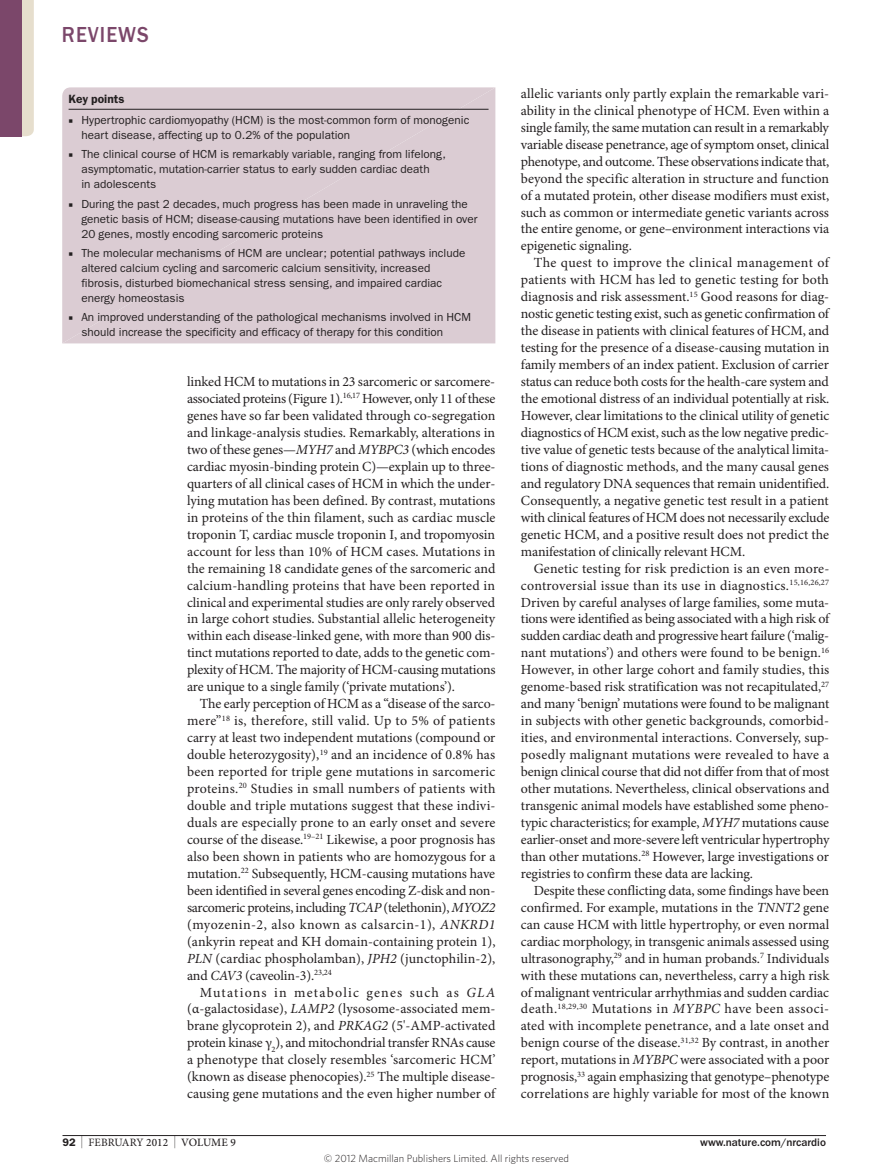
<style>
.page{position:relative;width:893px;height:1174px;background:#fff}
.page>*{position:absolute;margin:0;border:0;box-sizing:border-box;transform-origin:0 0}
.t1{font:500 22.5px "ITC Franklin Gothic Std";letter-spacing:.05em;color:#7b476a;scale:.9 1}
.Body_text{font:13.95px/17px "Minion Pro";letter-spacing:-.005em;color:#231f20;text-align:justify}
.Body_first{font:13.95px/17px "Minion Pro";letter-spacing:-.015em;color:#231f20;text-align:justify}
.Box_title{font:600 12px "ITC Franklin Gothic Std";color:#231f20}
.Box_body_bullet{font:11.7px/15px "ITC Franklin Gothic Std";color:#231f20}
.t2{font:500 11.25px "Minion Pro";letter-spacing:.005em;color:#231f20}
.t3{font:500 11.25px "ITC Franklin Gothic Std";color:#231f20}
.t4{font:300 10.5px "Whitney";color:#231f20}
.s1{font-family:"Minion Pro"}
.s2{font-style:italic}
.s3{font-family:"ITC Franklin Gothic Std";font-weight:600;font-size:10.95px}
.s4{font-size:12.9px}
.s5{font-weight:400}
</style>
<div class="page">
<hr style="left:63px;top:1135px;width:763px;height:1px;background:#231f20">
<div style="left:62px;top:87px;width:433px;height:256px;background:#dbccd3"></div>
<hr style="left:69px;top:109px;width:420px;height:1px;background:#231f20">
<div style="left:22px;top:0;width:12px;height:136px;background:#e6decd"></div>
<div style="left:0;top:0;width:22px;height:136px;background:#7b476a"></div>
<p class="t1" style="left:62px;top:22px;width:98px">REVIEWS</p>
<p class="Box_title" style="left:69px;top:91px;width:57px">Key points</p>
<p class="Box_body_bullet" style="left:81px;top:113px;width:389px;text-indent:-13px"><span class="s1">■</span> Hypertrophic cardiomyopathy (HCM) is the most-common form of monogenic heart disease, affecting up to 0.2% of the population</p>
<p class="Box_body_bullet" style="left:81px;top:147px;width:366px;text-indent:-13px"><span class="s1">■</span> The clinical course of HCM is remarkably variable, ranging from lifelong, asymptomatic, mutation-carrier status to early sudden cardiac death<br>in adolescents</p>
<p class="Box_body_bullet" style="left:81px;top:196px;width:398px;text-indent:-13px"><span class="s1">■</span> During the past 2 decades, much progress has been made in unraveling the genetic basis of HCM; disease-causing mutations have been identified in over<br>20 genes, mostly encoding sarcomeric proteins</p>
<p class="Box_body_bullet" style="left:81px;top:245px;width:386px;text-indent:-13px"><span class="s1">■</span> The molecular mechanisms of HCM are unclear; potential pathways include altered calcium cycling and sarcomeric calcium sensitivity, increased fibrosis, disturbed biomechanical stress sensing, and impaired cardiac energy homeostasis</p>
<p class="Box_body_bullet" style="left:81px;top:310px;width:391px;text-indent:-13px"><span class="s1">■</span> An improved understanding of the pathological mechanisms involved in HCM should increase the specificity and efficacy of therapy for this condition</p>
<p class="Body_first" style="left:187px;top:374px;width:310px">linked HCM to mutations in 23 sarcomeric or sarcomere&shy;associated proteins (Figure 1).<sup>16,17</sup> However, only 11 of these genes have so far been validated through co-segregation and linkage-analysis studies. Remarkably, alterations in two of these genes—<span class="s2">MYH7</span> and <span class="s2">MYBPC3</span> (which encodes cardiac myosin-binding protein C)—explain up to three&shy;quarters of all clinical cases of HCM in which the under&shy;lying mutation has been defined. By contrast, mutations in proteins of the thin filament, such as cardiac muscle troponin T, cardiac muscle troponin I, and tropomyosin account for less than 10% of HCM cases. Mutations in the remaining 18 candidate genes of the sarcomeric and calcium-handling proteins that have been reported in clinical and experimental studies are only rarely observed in large cohort studies. Substantial allelic heterogeneity within each disease-linked gene, with more than 900 dis&shy;tinct mutations reported to date, adds to the genetic com&shy;plexity of HCM. The majority of HCM-causing mutations are unique to a single family (‘private mutations’).</p>
<p class="Body_text" style="left:187px;top:696px;width:310px;text-align:left;text-indent:13px">The early perception of HCM as a “disease of the sarco&shy;mere”<sup>18</sup> is, therefore, still valid. Up to 5% of patients carry at least two independent mutations (compound or double heterozygosity),<sup>19</sup> and an incidence of 0.8% has been reported for triple gene mutations in sarcomeric proteins.<sup>20</sup> Studies in small numbers of patients with double and triple mutations suggest that these indivi&shy;duals are especially prone to an early onset and severe course of the disease.<sup>19–21</sup> Likewise, a poor prognosis has also been shown in patients who are homozygous for a mutation.<sup>22</sup> Subsequently, HCM-causing mutations have been identified in several genes encoding Z‑disk and non&shy;sarcomeric proteins, including <span class="s2">TCAP</span> (telethonin), <span class="s2">MYOZ2 </span>(myozenin‑-2, also known as calsarcin‑1), <span class="s2">ANKRD1 </span>(ankyrin repeat and KH domain-containing protein 1), <span class="s2">PLN</span> (cardiac phospholamban), <span class="s2">JPH2</span> (junctophilin‑2), and <span class="s2">CAV3</span> (caveolin‑3).<sup>23,24</sup></p>
<p class="Body_text" style="left:187px;top:984px;width:310px;text-indent:13px">Mutations in metabolic genes such as <span class="s2">GLA </span>(α‑galactosidase), <span class="s2">LAMP2</span> (lysosome-associated mem&shy;brane glycoprotein 2), and <span class="s2">PRKAG2</span> (5'‑AMP-activated protein kinase γ<sub>2</sub>), and mitochondrial transfer RNAs cause a phenotype that closely resembles ‘sarcomeric HCM’ (known as disease phenocopies).<sup>25</sup> The multiple disease&shy;causing gene mutations and the even higher number of</p>
<p class="Body_text" style="left:521px;top:85px;width:310px">allelic variants only partly explain the remarkable vari&shy;ability in the clinical phenotype of HCM. Even within a single family, the same mutation can result in a remarkably variable disease penetrance, age of symptom onset, clinical phenotype, and outcome. These observations indicate that, beyond the specific alteration in structure and function of a mutated protein, other disease modifiers must exist, such as common or intermediate genetic variants across the entire genome, or gene–environment interactions via epigenetic signaling.</p>
<p class="Body_text" style="left:521px;top:255px;width:310px;text-indent:13px">The quest to improve the clinical management of patients with HCM has led to genetic testing for both diagnosis and risk assessment.<sup>15</sup> Good reasons for diag&shy;nostic genetic testing exist, such as genetic confirmation of the disease in patients with clinical features of HCM, and testing for the presence of a disease-causing mutation in family members of an index patient. Exclusion of carrier status can reduce both costs for the health-care system and the emotional distress of an individual potentially at risk.<br>However, clear limitations to the clinical utility of genetic diagnostics of HCM exist, such as the low negative predic&shy;tive value of genetic tests because of the analytical limita&shy;tions of diagnostic methods, and the many causal genes and regulatory DNA sequences that remain unidentified.<br>Consequently, a negative genetic test result in a patient with clinical features of HCM does not necessarily exclude genetic HCM, and a positive result does not predict the manifestation of clinically relevant HCM.</p>
<p class="Body_text" style="left:521px;top:560px;width:310px;text-align:left;text-indent:13px">Genetic testing for risk prediction is an even more&shy;controversial issue than its use in diagnostics.<sup>15,16,26,27<br></sup>Driven by careful analyses of large families, some muta&shy;tions were identified as being associated with a high risk of sudden cardiac death and progressive heart failure (‘malig&shy;nant mutations’) and others were found to be benign.<sup>16<br></sup>However, in other large cohort and family studies, this genome-based risk stratification was not recapitulated,<sup>27 </sup>and many ‘benign’ mutations were found to be malignant in subjects with other genetic backgrounds, comorbid&shy;ities, and environmental interactions. Conversely, sup&shy;posedly malignant mutations were revealed to have a benign clinical course that did not differ from that of most other mutations. Nevertheless, clinical observations and transgenic animal models have established some pheno&shy;typic characteristics; for example, <span class="s2">MYH7</span> mutations cause earlier-onset and more-severe left ventricular hypertrophy than other mutations.<sup>28</sup> However, large investigations or registries to confirm these data are lacking.</p>
<p class="Body_text" style="left:521px;top:882px;width:310px;text-indent:13px">Despite these conflicting data, some findings have been confirmed. For example, mutations in the <span class="s2">TNNT2</span> gene can cause HCM with little hypertrophy, or even normal cardiac morphology, in transgenic animals assessed using ultrasonography,<sup>29</sup> and in human probands.<sup>7</sup> Individuals with these mutations can, nevertheless, carry a high risk of malignant ventricular arrhythmias and sudden cardiac death.<sup>18,29,30</sup> Mutations in <span class="s2">MYBPC</span> have been associ&shy;ated with incomplete penetrance, and a late onset and benign course of the disease.<sup>31,32</sup> By contrast, in another report, mutations in <span class="s2">MYBPC</span> were associated with a poor prognosis,<sup>33</sup> again emphasizing that genotype–phenotype correlations are highly variable for most of the known</p>
<p class="t2" style="left:63px;top:1136px;width:175px"><span class="s3">92</span> <span class="s4">|</span> <span class="s5">FEBRUARY</span> 2012 <span class="s4">|</span> VOLUME 9</p>
<p class="t3" style="left:700px;top:1136px;width:127px">www.nature.com/nrcardio</p>
<p class="t4" style="left:324px;top:1151px;width:247px">© 2012 Macmillan Publishers Limited. All rights reserved</p>
</div>
